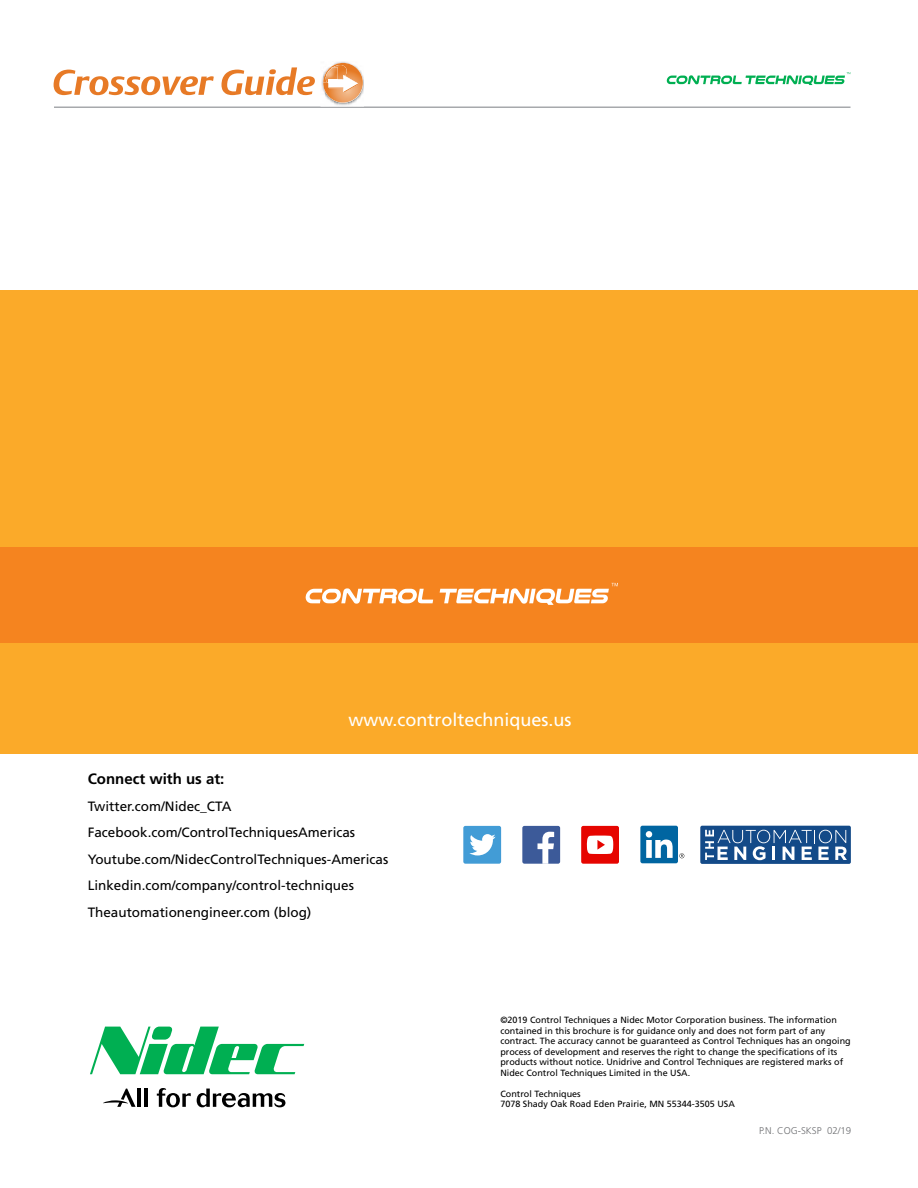
<style>
.page{position:relative;width:918px;height:1188px;background:#fff}
.page>*{position:absolute;margin:0;border:0;box-sizing:border-box;transform-origin:0 0}
.t1{font:18px "Frutiger";color:#fff}
.t2{font:700 15px "Frutiger";color:#000}
.t3{font:13.5px/26.5px "Frutiger";color:#000}
.t4{font:300 9.75px "Frutiger";color:#6d6e71}
.t5{font:9px/10.5px "Frutiger";color:#000}
</style>
<div class="page">
<hr style="left:54px;top:106px;width:796px;height:2px;background:#a7a9ac">
<svg style="left:54px;top:70px;width:160px;height:25px"></svg>
<svg style="left:222px;top:67px;width:93px;height:28px"></svg>
<img style="left:336px;top:61px;width:13px;height:2px">
<img style="left:320px;top:77px;width:3px;height:30px">
<svg style="left:323px;top:63px;width:41px;height:44px"></svg>
<svg style="left:667px;top:72px;width:183px;height:13px"></svg>
<div style="left:0;top:290px;width:918px;height:464px;background:#fbaa29"></div>
<div style="left:0;top:548px;width:918px;height:95px;background:#f5841f"></div>
<svg style="left:306px;top:588px;width:127px;height:16px"></svg>
<svg style="left:440px;top:583px;width:178px;height:22px"></svg>
<div style="left:581px;top:826px;width:38px;height:38px;background:#e60500;border-radius:2px"></div>
<svg style="left:587px;top:836px;width:26px;height:18px"></svg>
<div style="left:700px;top:826px;width:151px;height:38px;background:#134a88;border-radius:2px"></div>
<svg style="left:705px;top:830px;width:142px;height:30px"></svg>
<div style="left:522px;top:826px;width:38px;height:38px;background:#3c5a99;border-radius:2px"></div>
<svg style="left:538px;top:832px;width:16px;height:32px"></svg>
<div style="left:463px;top:826px;width:38px;height:38px;background:#429cd6;border-radius:2px"></div>
<svg style="left:469px;top:834px;width:27px;height:21px"></svg>
<div style="left:640px;top:826px;width:38px;height:37px;background:#0065a1;border-radius:2px"></div>
<svg style="left:646px;top:831px;width:27px;height:27px"></svg>
<svg style="left:679px;top:853px;width:5px;height:5px"></svg>
<svg style="left:90px;top:1027px;width:214px;height:47px"></svg>
<svg style="left:157px;top:1088px;width:34px;height:19px"></svg>
<svg style="left:197px;top:1089px;width:88px;height:18px"></svg>
<hr style="left:138px;top:1089px;width:3px;height:18px;background:#000">
<hr style="left:145px;top:1089px;width:3px;height:18px;background:#000">
<svg style="left:103px;top:1089px;width:33px;height:18px"></svg>
<h1 class="t1" style="left:348px;top:709px;width:225px">www.controltechniques.us</h1>
<h2 class="t2" style="left:88px;top:770px;width:138px">Connect with us at:</h2>
<h3 class="t3" style="left:88px;top:793px;width:302px">Twitter.com/Nidec_CTA Facebook.com/ControlTechniquesAmericas Youtube.com/NidecControlTechniques-Americas Linkedin.com/company/control-techniques Theautomationengineer.com (blog)</h3>
<p class="t5" style="left:500px;top:1015px;width:352px">©2019 Control Techniques a Nidec Motor Corporation business. The information contained in this brochure is for guidance only and does not form part of any contract. The accuracy cannot be guaranteed as Control Techniques has an ongoing process of development and reserves the right to change the specifications of its products without notice. Unidrive and Control Techniques are registered marks of Nidec Control Techniques Limited in the USA.</p>
<p class="t5" style="left:500px;top:1088px;width:236px">Control Techniques<br>7078 Shady Oak Road Eden Prairie, MN 55344-3505 USA</p>
<p class="t4" style="left:759px;top:1125px;width:94px">P.N. COG-SKSP 02/19</p>
</div>
